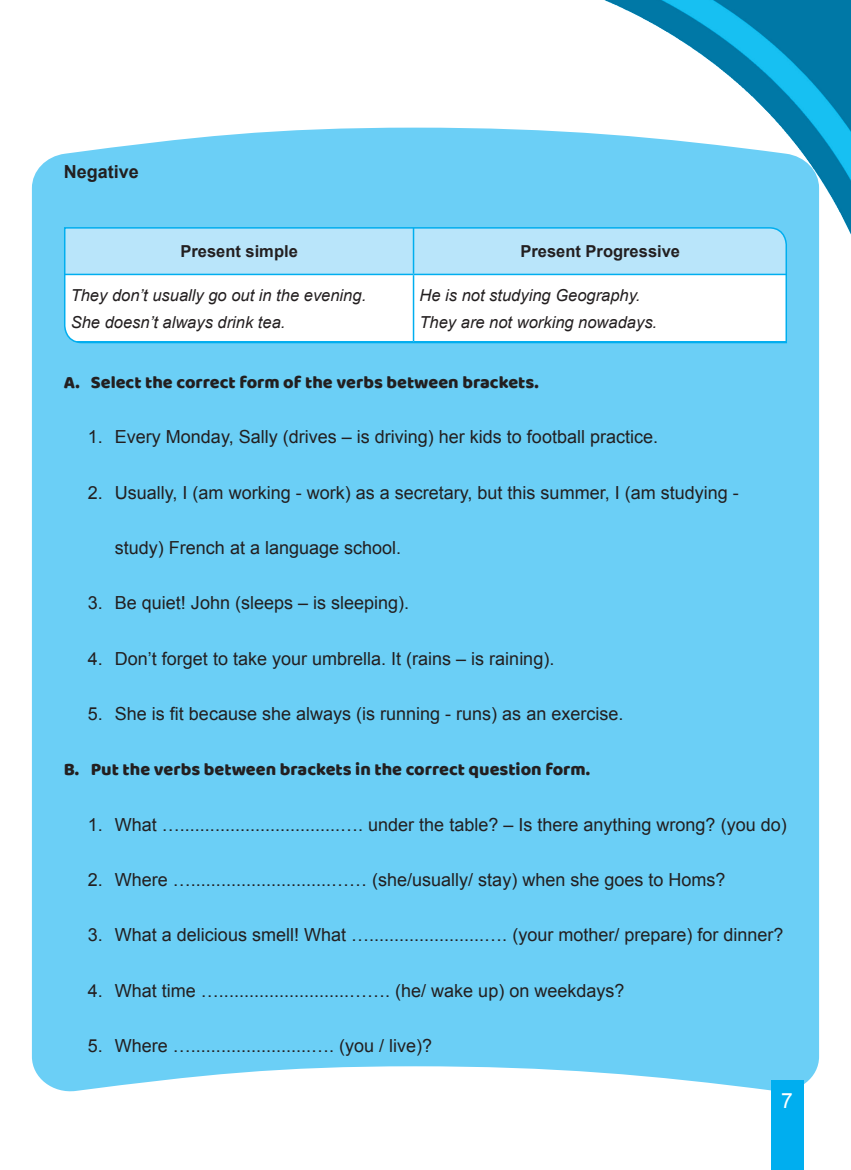
<style>
.page{position:relative;width:851px;height:1170px;background:#fff}
.page>*{position:absolute;margin:0;border:0;box-sizing:border-box;transform-origin:0 0}
.t1{font:21px "Arial";color:#fff}
.t2{font:18px "Arial";color:#231f20}
.t3{font:18px "Baloo";color:#231f20}
.t4{font:700 18px "Arial";color:#231f20}
.t5{font:italic 16.5px/27px "Arial";color:#231f20}
.t6{font:700 16.5px "Arial";color:#231f20}
</style>
<div class="page">
<div style="left:32px;top:128px;width:787px;height:965px;background:#6bcff6"></div>
<svg style="left:63px;top:226px;width:724px;height:118px"></svg>
<div style="left:771px;top:1080px;width:32px;height:89px;background:#00aeef"></div>
<img style="left:541px;top:0;width:309px;height:290px">
<p class="t4" style="left:64px;top:160px;width:77px">Negative</p>
<p class="t6" style="left:180px;top:240px;width:119px">Present simple</p>
<p class="t6" style="left:520px;top:240px;width:161px">Present Progressive</p>
<p class="t5" style="left:71px;top:281px;width:297px">They don’t usually go out in the evening.<br>She doesn’t always drink tea.</p>
<p class="t5" style="left:419px;top:281px;width:239px">He is not studying Geography.<br>They are not working nowadays.</p>
<p class="t3" style="left:64px;top:371px;width:476px">A. Select the correct form of the verbs between brackets.</p>
<p class="t2" style="left:88px;top:425px;width:571px">1. Every Monday, Sally (drives – is driving) her kids to football practice.</p>
<p class="t2" style="left:88px;top:480px;width:652px">2. Usually, I (am working - work) as a secretary, but this summer, I (am studying -</p>
<p class="t2" style="left:115px;top:536px;width:288px">study) French at a language school.</p>
<p class="t2" style="left:88px;top:591px;width:323px">3. Be quiet! John (sleeps – is sleeping).</p>
<p class="t2" style="left:88px;top:646px;width:468px">4. Don’t forget to take your umbrella. It (rains – is raining).</p>
<p class="t2" style="left:88px;top:701px;width:537px">5. She is fit because she always (is running - runs) as an exercise.</p>
<p class="t3" style="left:64px;top:758px;width:527px">B. Put the verbs between brackets in the correct question form.</p>
<p class="t2" style="left:88px;top:812px;width:700px">1. What …................................…. under the table? – Is there anything wrong? (you do)</p>
<p class="t2" style="left:88px;top:867px;width:639px">2. Where …............................…… (she/usually/ stay) when she goes to Homs?</p>
<p class="t2" style="left:88px;top:923px;width:697px">3. What a delicious smell! What ….......................…. (your mother/ prepare) for dinner?</p>
<p class="t2" style="left:88px;top:978px;width:538px">4. What time …..........................……. (he/ wake up) on weekdays?</p>
<p class="t2" style="left:88px;top:1033px;width:346px">5. Where …........................…. (you / live)?</p>
<p class="t1" style="left:781px;top:1086px;width:13px">7</p>
</div>
